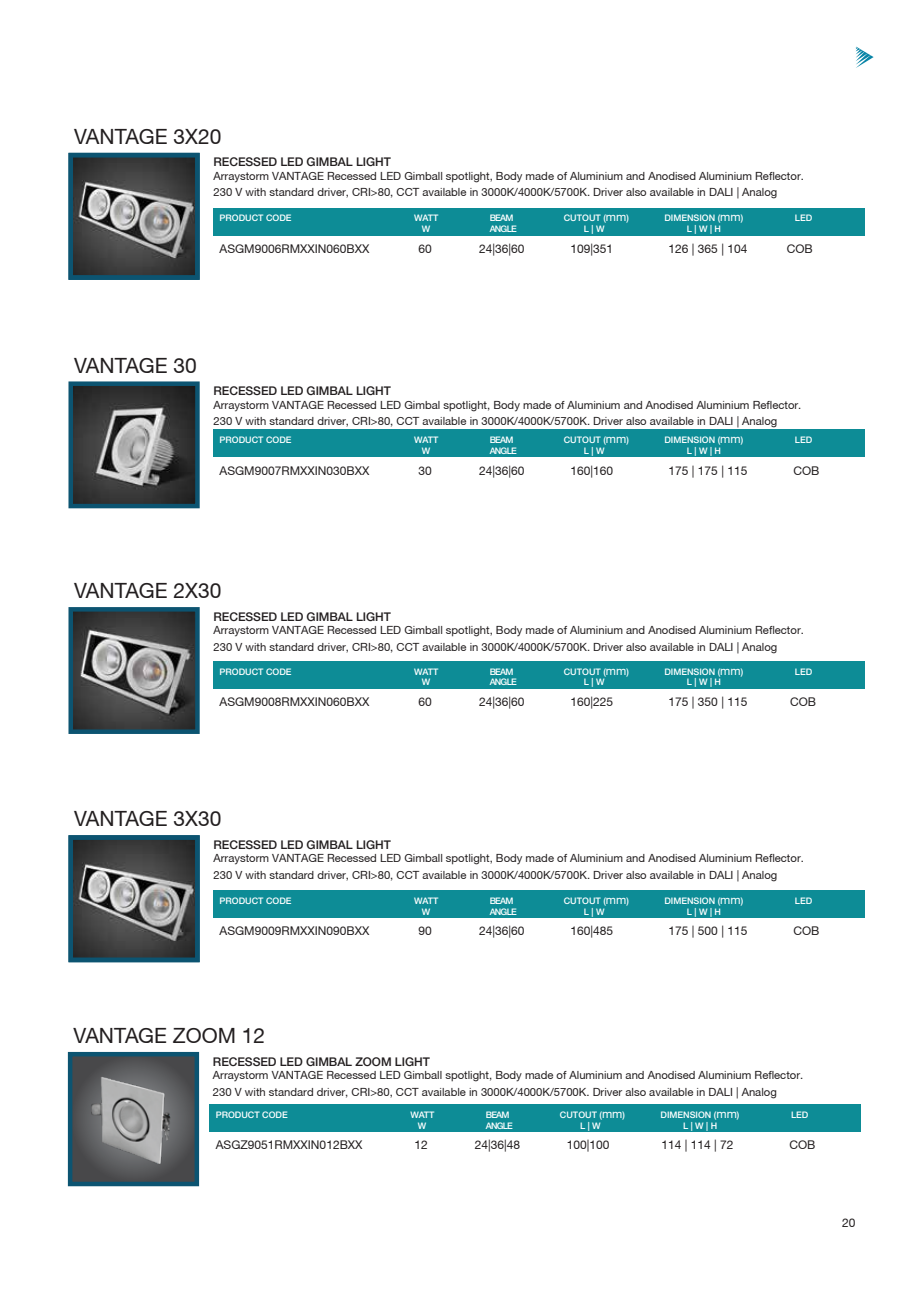
<style>
.page{position:relative;width:919px;height:1289px;background:#fff}
.page>*{position:absolute;margin:0;border:0;box-sizing:border-box;transform-origin:0 0}
.t1{font:21px "Helvetica Neue CE";color:#231f20}
.t2{font:12px "Helvetica Neue CE";color:#231f20}
.t3{font:500 12px "Helvetica Neue";letter-spacing:-.005em;color:#231f20}
.t4{font:11.25px/16.5px "Helvetica Neue CE";color:#231f20}
.t5{font:500 9px "Helvetica Neue";color:#fff}
.s1{font-family:"Helvetica Neue CE";font-weight:400;font-size:12px}
</style>
<div class="page">
<img style="left:73px;top:158px;width:122px;height:117px">
<div style="left:68px;top:153px;width:132px;height:127px;border:4px solid #0c5471"></div>
<div style="left:213px;top:208px;width:651px;height:27px;background:#0d8c96"></div>
<svg style="left:855px;top:47px;width:18px;height:21px"></svg>
<svg style="left:73px;top:1056px;width:121px;height:125px;background:#4c4d4f"></svg>
<img style="left:73px;top:1074px;width:121px;height:98px">
<div style="left:68px;top:1051px;width:131px;height:135px;border:4px solid #0c5471"></div>
<div style="left:209px;top:1104px;width:651px;height:27px;background:#0d8c96"></div>
<img style="left:73px;top:386px;width:122px;height:117px">
<div style="left:68px;top:381px;width:132px;height:127px;border:4px solid #0c5471"></div>
<div style="left:213px;top:429px;width:651px;height:28px;background:#0d8c96"></div>
<img style="left:73px;top:612px;width:122px;height:117px">
<div style="left:68px;top:607px;width:132px;height:127px;border:4px solid #0c5471"></div>
<div style="left:213px;top:661px;width:651px;height:27px;background:#0d8c96"></div>
<img style="left:73px;top:840px;width:122px;height:117px">
<div style="left:68px;top:835px;width:132px;height:127px;border:4px solid #0c5471"></div>
<div style="left:213px;top:890px;width:651px;height:27px;background:#0d8c96"></div>
<h1 class="t1" style="left:74px;top:124px;width:149px">VANTAGE 3X20</h1>
<p class="t3" style="left:213px;top:155px;width:179px">RECESSED LED GIMBAL LIGHT</p>
<p class="t4" style="left:213px;top:168px;width:591px">Arraystorm VANTAGE Recessed LED Gimball spotlight, Body made of Aluminium and Anodised Aluminium Reflector.<br>230 V with standard driver, CRI&gt;80, CCT available in 3000K/4000K/5700K. Driver also available in DALI | Analog</p>
<p class="t5" style="left:219px;top:213px;width:74px">PRODUCT CODE</p>
<p class="t5" style="left:414px;top:213px;width:26px">WATT</p>
<p class="t5" style="left:489px;top:213px;width:25px">BEAM</p>
<p class="t5" style="left:563px;top:213px;width:66px">CUTOUT (<span class="s1">mm</span>)</p>
<p class="t5" style="left:664px;top:213px;width:80px">DIMENSION (<span class="s1">mm</span>)</p>
<p class="t5" style="left:794px;top:213px;width:19px">LED</p>
<p class="t5" style="left:421px;top:223px;width:10px">W</p>
<p class="t5" style="left:489px;top:223px;width:28px">ANGLE</p>
<p class="t5" style="left:583px;top:223px;width:22px">L | W</p>
<p class="t5" style="left:686px;top:223px;width:36px">L | W | H</p>
<p class="t2" style="left:219px;top:241px;width:151px">ASGM9006RMXXIN060BXX</p>
<p class="t2" style="left:418px;top:241px;width:15px">60</p>
<p class="t2" style="left:479px;top:241px;width:47px">24|36|60</p>
<p class="t2" style="left:570px;top:241px;width:44px">109|351</p>
<p class="t2" style="left:668px;top:241px;width:80px">126 | 365 | 104</p>
<p class="t2" style="left:786px;top:241px;width:28px">COB</p>
<h1 class="t1" style="left:74px;top:352px;width:124px">VANTAGE 30</h1>
<p class="t3" style="left:213px;top:383px;width:179px">RECESSED LED GIMBAL LIGHT</p>
<p class="t4" style="left:213px;top:396px;width:589px">Arraystorm VANTAGE Recessed LED Gimbal spotlight, Body made of Aluminium and Anodised Aluminium Reflector.<br>230 V with standard driver, CRI&gt;80, CCT available in 3000K/4000K/5700K. Driver also available in DALI | Analog</p>
<p class="t5" style="left:219px;top:434px;width:74px">PRODUCT CODE</p>
<p class="t5" style="left:414px;top:434px;width:26px">WATT</p>
<p class="t5" style="left:489px;top:434px;width:25px">BEAM</p>
<p class="t5" style="left:563px;top:434px;width:66px">CUTOUT (<span class="s1">mm</span>)</p>
<p class="t5" style="left:664px;top:434px;width:80px">DIMENSION (<span class="s1">mm</span>)</p>
<p class="t5" style="left:794px;top:434px;width:19px">LED</p>
<p class="t5" style="left:421px;top:445px;width:10px">W</p>
<p class="t5" style="left:489px;top:445px;width:28px">ANGLE</p>
<p class="t5" style="left:583px;top:445px;width:22px">L | W</p>
<p class="t5" style="left:686px;top:445px;width:36px">L | W | H</p>
<p class="t2" style="left:219px;top:463px;width:151px">ASGM9007RMXXIN030BXX</p>
<p class="t2" style="left:418px;top:463px;width:15px">30</p>
<p class="t2" style="left:479px;top:463px;width:47px">24|36|60</p>
<p class="t2" style="left:570px;top:463px;width:44px">160|160</p>
<p class="t2" style="left:668px;top:463px;width:80px">175 | 175 | 115</p>
<p class="t2" style="left:793px;top:463px;width:28px">COB</p>
<h1 class="t1" style="left:74px;top:578px;width:149px">VANTAGE 2X30</h1>
<p class="t3" style="left:213px;top:609px;width:179px">RECESSED LED GIMBAL LIGHT</p>
<p class="t4" style="left:213px;top:622px;width:591px">Arraystorm VANTAGE Recessed LED Gimball spotlight, Body made of Aluminium and Anodised Aluminium Reflector.<br>230 V with standard driver, CRI&gt;80, CCT available in 3000K/4000K/5700K. Driver also available in DALI | Analog</p>
<p class="t5" style="left:219px;top:666px;width:74px">PRODUCT CODE</p>
<p class="t5" style="left:414px;top:666px;width:26px">WATT</p>
<p class="t5" style="left:489px;top:666px;width:25px">BEAM</p>
<p class="t5" style="left:563px;top:666px;width:66px">CUTOUT (<span class="s1">mm</span>)</p>
<p class="t5" style="left:664px;top:666px;width:80px">DIMENSION (<span class="s1">mm</span>)</p>
<p class="t5" style="left:794px;top:666px;width:19px">LED</p>
<p class="t5" style="left:421px;top:677px;width:10px">W</p>
<p class="t5" style="left:489px;top:677px;width:28px">ANGLE</p>
<p class="t5" style="left:583px;top:677px;width:22px">L | W</p>
<p class="t5" style="left:686px;top:677px;width:36px">L | W | H</p>
<p class="t2" style="left:219px;top:694px;width:151px">ASGM9008RMXXIN060BXX</p>
<p class="t2" style="left:418px;top:694px;width:15px">60</p>
<p class="t2" style="left:479px;top:694px;width:47px">24|36|60</p>
<p class="t2" style="left:570px;top:694px;width:44px">160|225</p>
<p class="t2" style="left:668px;top:694px;width:80px">175 | 350 | 115</p>
<p class="t2" style="left:790px;top:694px;width:28px">COB</p>
<h1 class="t1" style="left:74px;top:806px;width:149px">VANTAGE 3X30</h1>
<p class="t3" style="left:213px;top:837px;width:179px">RECESSED LED GIMBAL LIGHT</p>
<p class="t4" style="left:213px;top:850px;width:591px">Arraystorm VANTAGE Recessed LED Gimball spotlight, Body made of Aluminium and Anodised Aluminium Reflector.<br>230 V with standard driver, CRI&gt;80, CCT available in 3000K/4000K/5700K. Driver also available in DALI | Analog</p>
<p class="t5" style="left:219px;top:895px;width:74px">PRODUCT CODE</p>
<p class="t5" style="left:414px;top:895px;width:26px">WATT</p>
<p class="t5" style="left:489px;top:895px;width:25px">BEAM</p>
<p class="t5" style="left:563px;top:895px;width:66px">CUTOUT (<span class="s1">mm</span>)</p>
<p class="t5" style="left:664px;top:895px;width:80px">DIMENSION (<span class="s1">mm</span>)</p>
<p class="t5" style="left:794px;top:895px;width:19px">LED</p>
<p class="t5" style="left:421px;top:906px;width:10px">W</p>
<p class="t5" style="left:489px;top:906px;width:28px">ANGLE</p>
<p class="t5" style="left:583px;top:906px;width:22px">L | W</p>
<p class="t5" style="left:686px;top:906px;width:36px">L | W | H</p>
<p class="t2" style="left:219px;top:923px;width:151px">ASGM9009RMXXIN090BXX</p>
<p class="t2" style="left:418px;top:923px;width:15px">90</p>
<p class="t2" style="left:479px;top:923px;width:47px">24|36|60</p>
<p class="t2" style="left:570px;top:923px;width:44px">160|485</p>
<p class="t2" style="left:668px;top:923px;width:80px">175 | 500 | 115</p>
<p class="t2" style="left:793px;top:923px;width:28px">COB</p>
<h1 class="t1" style="left:74px;top:1023px;width:193px">VANTAGE ZOOM 12</h1>
<p class="t3" style="left:213px;top:1054px;width:218px">RECESSED LED GIMBAL ZOOM LIGHT</p>
<p class="t4" style="left:213px;top:1066px;width:591px">Arraystorm VANTAGE Recessed LED Gimball spotlight, Body made of Aluminium and Anodised Aluminium Reflector.<br>230 V with standard driver, CRI&gt;80, CCT available in 3000K/4000K/5700K. Driver also available in DALI | Analog</p>
<p class="t5" style="left:216px;top:1109px;width:74px">PRODUCT CODE</p>
<p class="t5" style="left:410px;top:1109px;width:26px">WATT</p>
<p class="t5" style="left:486px;top:1109px;width:25px">BEAM</p>
<p class="t5" style="left:560px;top:1109px;width:66px">CUTOUT (<span class="s1">mm</span>)</p>
<p class="t5" style="left:660px;top:1109px;width:80px">DIMENSION (<span class="s1">mm</span>)</p>
<p class="t5" style="left:791px;top:1109px;width:19px">LED</p>
<p class="t5" style="left:418px;top:1119px;width:10px">W</p>
<p class="t5" style="left:486px;top:1119px;width:28px">ANGLE</p>
<p class="t5" style="left:580px;top:1119px;width:22px">L | W</p>
<p class="t5" style="left:683px;top:1119px;width:36px">L | W | H</p>
<p class="t2" style="left:216px;top:1137px;width:148px">ASGZ9051RMXXIN012BXX</p>
<p class="t2" style="left:414px;top:1137px;width:15px">12</p>
<p class="t2" style="left:474px;top:1137px;width:47px">24|36|48</p>
<p class="t2" style="left:566px;top:1137px;width:44px">100|100</p>
<p class="t2" style="left:661px;top:1137px;width:74px">114 | 114 | 72</p>
<p class="t2" style="left:789px;top:1137px;width:28px">COB</p>
<p class="t2" style="left:842px;top:1215px;width:15px">20</p>
</div>
